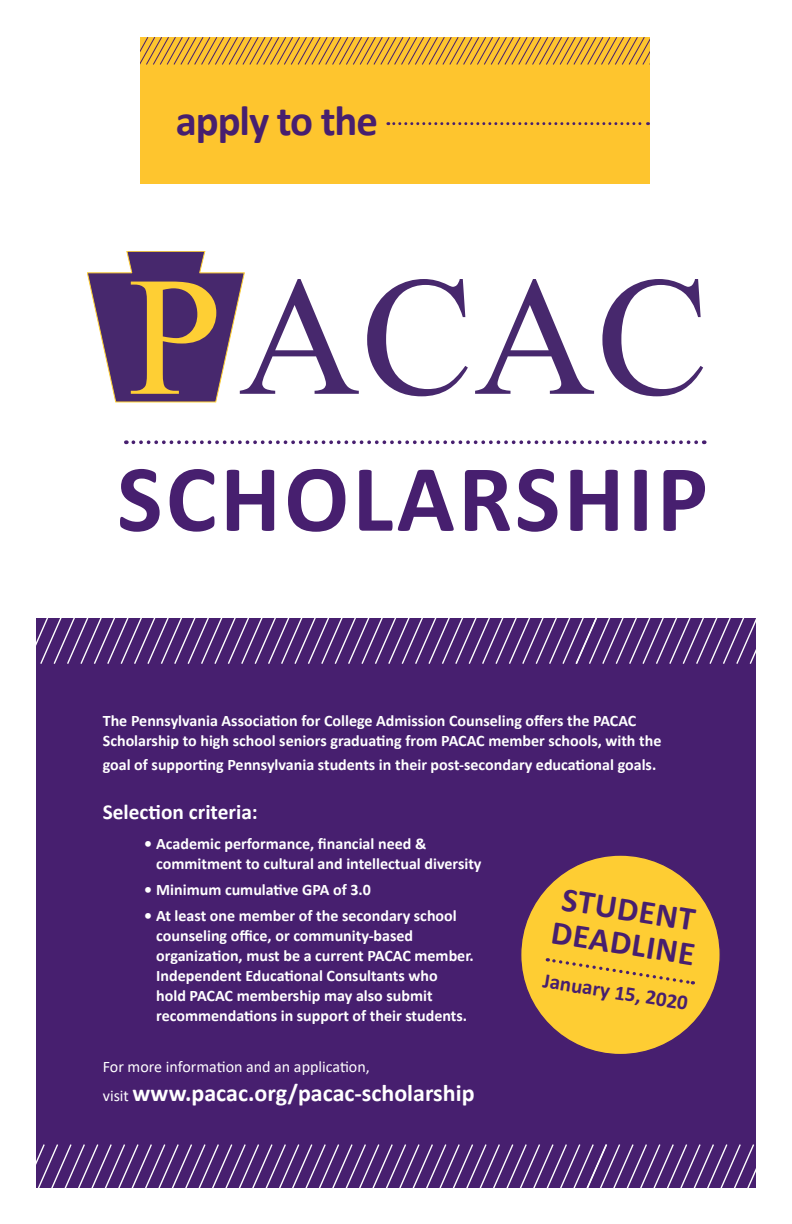
<style>
.page{position:relative;width:792px;height:1224px;background:#fff}
.page>*{position:absolute;margin:0;border:0;box-sizing:border-box;transform-origin:0 0}
.t1{font:700 96px "Calibri";letter-spacing:.035em;color:#471f6f}
.t2{font:700 42.8px "Calibri";letter-spacing:-.025em;color:#471f6f}
.t3{font:700 33.9px/34.2px "Calibri";color:#471f6f}
.t4{font:700 24px "Calibri";color:#fff}
.t5{font:700 21.4px "Calibri";color:#fff}
.t6{font:700 21px "Calibri";color:#471f6f}
.t7{font:700 16px/20px "Calibri";color:#fff}
.t8{font:16px "Calibri";color:#fff}
.s1{font-weight:400;font-size:16px}
</style>
<div class="page">
<div style="left:36px;top:619px;width:720px;height:569px;background:#471f6f"></div>
<svg style="left:36px;top:618px;width:720px;height:46px"></svg>
<div style="left:140px;top:38px;width:510px;height:146px;background:#fec52e"></div>
<svg style="left:36px;top:1144px;width:720px;height:44px"></svg>
<div style="left:521px;top:855px;width:199px;height:200px;background:#fecd33;border-radius:50%"></div>
<svg style="left:547px;top:958px;width:146px;height:27px"></svg>
<svg style="left:140px;top:37px;width:510px;height:28px"></svg>
<svg style="left:87px;top:251px;width:272px;height:151px"></svg>
<svg style="left:367px;top:279px;width:101px;height:117px"></svg>
<svg style="left:475px;top:279px;width:119px;height:115px"></svg>
<svg style="left:602px;top:279px;width:101px;height:117px"></svg>
<svg style="left:388px;top:122px;width:261px;height:3px"></svg>
<svg style="left:133px;top:440px;width:572px;height:4px"></svg>
<p class="t2" style="left:176px;top:91px;width:204px">apply to the</p>
<p class="t1" style="left:117px;top:431px;width:592px">SCHOLARSHIP</p>
<p class="t7" style="left:103px;top:711px;width:560px">The Pennsylvania Association for College Admission Counseling offers the PACAC<br>Scholarship to high school seniors graduating from PACAC member schools, with the</p>
<p class="t7" style="left:103px;top:755px;width:555px">goal of supporting Pennsylvania students in their post-secondary educational goals.</p>
<p class="t5" style="left:103px;top:797px;width:157px">Selection criteria:</p>
<p class="t7" style="left:156px;top:834px;width:327px;text-indent:-12px">• Academic performance, financial need &amp; commitment to cultural and intellectual diversity</p>
<p class="t7" style="left:144px;top:880px;width:228px">• Minimum cumulative GPA of 3.0</p>
<p class="t7" style="left:156px;top:906px;width:319px;text-indent:-12px">• At least one member of the secondary school counseling office, or community-based organization, must be a current PACAC member.<br>Independent Educational Consultants who<br>hold PACAC membership may also submit recommendations in support of their students.</p>
<p class="t3" style="left:560px;top:881px;width:146px;rotate:9deg">STUDENT<br>DEADLINE</p>
<p class="t6" style="left:546px;top:966px;width:148px;rotate:9deg">January 15, 2020</p>
<p class="t8" style="left:103px;top:1056px;width:269px">For more information and an application,</p>
<p class="t4" style="left:103px;top:1076px;width:373px"><span class="s1">visit</span> www.pacac.org/pacac-scholarship</p>
</div>
